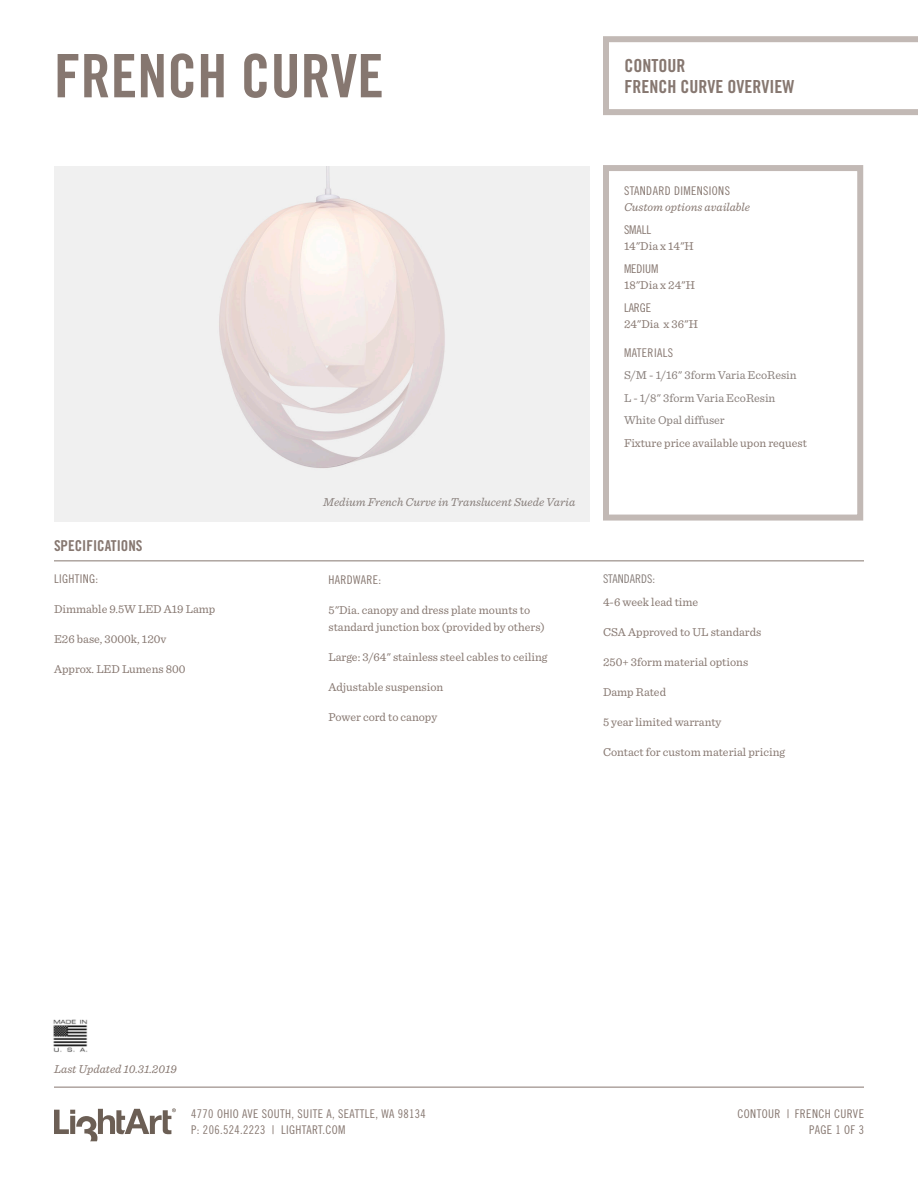
<style>
.page{position:relative;width:918px;height:1188px;background:#fff}
.page>*{position:absolute;margin:0;border:0;box-sizing:border-box;transform-origin:0 0}
.Header_1__Page_Title{font:60px "Trade Gothic LT Std Bd Cn 20";color:#867770}
.Header_2__Sub_Title{font:18px/21px "Trade Gothic LT Std Bd Cn 20";color:#867770}
.Header_3__Page_Subhe{font:15px "Trade Gothic LT Std Bd Cn 20";color:#867770}
.Text_1_extra_space_f{font:12px/16.5px "Sentinel";color:#867770}
.Header_4__Text_Heade{font:12px/16.5px "Trade Gothic LT Std Cn 18";letter-spacing:.03em;color:#867770;text-align:right}
.Text_1{font:12px "Sentinel";color:#867770}
.Text_1-2{font:12px "Sentinel";color:#877e7a}
.Header_4__Text_Heade-2{font:italic 12px/16.5px "Sentinel";color:#867770}
.t1{font:italic 12px "Sentinel";color:#877e7a}
.Text_1_italic{font:italic 12px "Sentinel";color:#867770}
.Text_1-3{font:12px "Trade Gothic LT Std Cn 18";color:#867770}
.t2{font:12px "Trade Gothic LT Std Cn 18";color:#877e7a}
.s1{font-family:"Trade Gothic LT Std Cn 18";font-style:normal}
</style>
<div class="page">
<img style="left:54px;top:166px;width:536px;height:355px">
<hr style="left:54px;top:560px;width:810px;height:1px;background:#867770">
<hr style="left:54px;top:1087px;width:810px;height:1px;background:#867770">
<div style="left:603px;top:165px;width:260px;height:356px;border:6px solid #c2b9b5"></div>
<svg style="left:603px;top:36px;width:315px;height:79px"></svg>
<svg style="left:54px;top:1108px;width:122px;height:33px"></svg>
<img style="left:53px;top:1019px;width:35px;height:33px">
<p class="Header_1__Page_Title" style="left:54px;top:39px;width:331px">FRENCH CURVE</p>
<p class="Header_2__Sub_Title" style="left:625px;top:55px;width:171px">CONTOUR<br>FRENCH CURVE OVERVIEW</p>
<p class="Header_3__Page_Subhe" style="left:54px;top:537px;width:90px">SPECIFICATIONS</p>
<p class="Header_4__Text_Heade" style="left:54px;top:571px;width:46px">LIGHTING:</p>
<p class="Text_1_extra_space_f" style="left:54px;top:601px;width:163px">Dimmable 9.5W LED A19 Lamp</p>
<p class="Text_1_extra_space_f" style="left:54px;top:631px;width:114px">E26 base, 3000k, 120v</p>
<p class="Text_1_extra_space_f" style="left:54px;top:661px;width:133px">Approx. LED Lumens 800</p>
<p class="t1" style="left:323px;top:495px;width:254px">Medium French Curve in Translucent Suede Varia</p>
<p class="Header_4__Text_Heade" style="left:328px;top:572px;width:54px">HARDWARE:</p>
<p class="Text_1_extra_space_f" style="left:328px;top:602px;width:218px">5"Dia. canopy and dress plate mounts to standard junction box (provided by others)</p>
<p class="Text_1_extra_space_f" style="left:328px;top:648px;width:221px">Large: 3/64" stainless steel cables to ceiling</p>
<p class="Text_1_extra_space_f" style="left:328px;top:678px;width:116px">Adjustable suspension</p>
<p class="Text_1_extra_space_f" style="left:328px;top:708px;width:110px">Power cord to canopy</p>
<p class="Header_4__Text_Heade-2" style="left:624px;top:182px;width:128px"><span class="s1">STANDARD DIMENSIONS<br></span>Custom options available</p>
<p class="Text_1-3" style="left:624px;top:222px;width:29px">SMALL</p>
<p class="Text_1" style="left:624px;top:239px;width:71px">14"Dia x 14"H</p>
<p class="Text_1-3" style="left:624px;top:261px;width:36px">MEDIUM</p>
<p class="Text_1" style="left:624px;top:278px;width:73px">18"Dia x 24"H</p>
<p class="Text_1-3" style="left:624px;top:300px;width:29px">LARGE</p>
<p class="Text_1" style="left:624px;top:317px;width:76px">24"Dia x 36"H</p>
<p class="Header_4__Text_Heade" style="left:624px;top:344px;width:51px">MATERIALS</p>
<p class="Text_1-2" style="left:624px;top:368px;width:174px">S/M - 1/16" 3form Varia EcoResin</p>
<p class="Text_1-2" style="left:624px;top:390px;width:153px">L - 1/8" 3form Varia EcoResin</p>
<p class="Text_1-2" style="left:624px;top:413px;width:102px">White Opal diffuser</p>
<p class="Text_1" style="left:624px;top:435px;width:184px">Fixture price available upon request</p>
<p class="t2" style="left:603px;top:572px;width:54px">STANDARDS:</p>
<p class="Text_1" style="left:603px;top:594px;width:97px">4-6 week lead time</p>
<p class="Text_1_extra_space_f" style="left:603px;top:623px;width:160px">CSA Approved to UL standards</p>
<p class="Text_1_extra_space_f" style="left:603px;top:653px;width:147px">250+ 3form material options</p>
<p class="Text_1_extra_space_f" style="left:603px;top:683px;width:65px">Damp Rated</p>
<p class="Text_1_extra_space_f" style="left:603px;top:713px;width:120px">5 year limited warranty</p>
<p class="Text_1_extra_space_f" style="left:603px;top:743px;width:184px">Contact for custom material pricing</p>
<p class="Text_1_italic" style="left:54px;top:1062px;width:124px">Last Updated 10.31.2019</p>
<p class="Header_4__Text_Heade" style="left:191px;top:1105px;width:236px;text-align:left">4770 OHIO AVE SOUTH, SUITE A, SEATTLE, WA 98134<br>P: 206.524.2223 | LIGHTART.COM</p>
<p class="Header_4__Text_Heade" style="left:738px;top:1105px;width:128px">CONTOUR | FRENCH CURVE<br>PAGE 1 OF 3</p>
</div>
